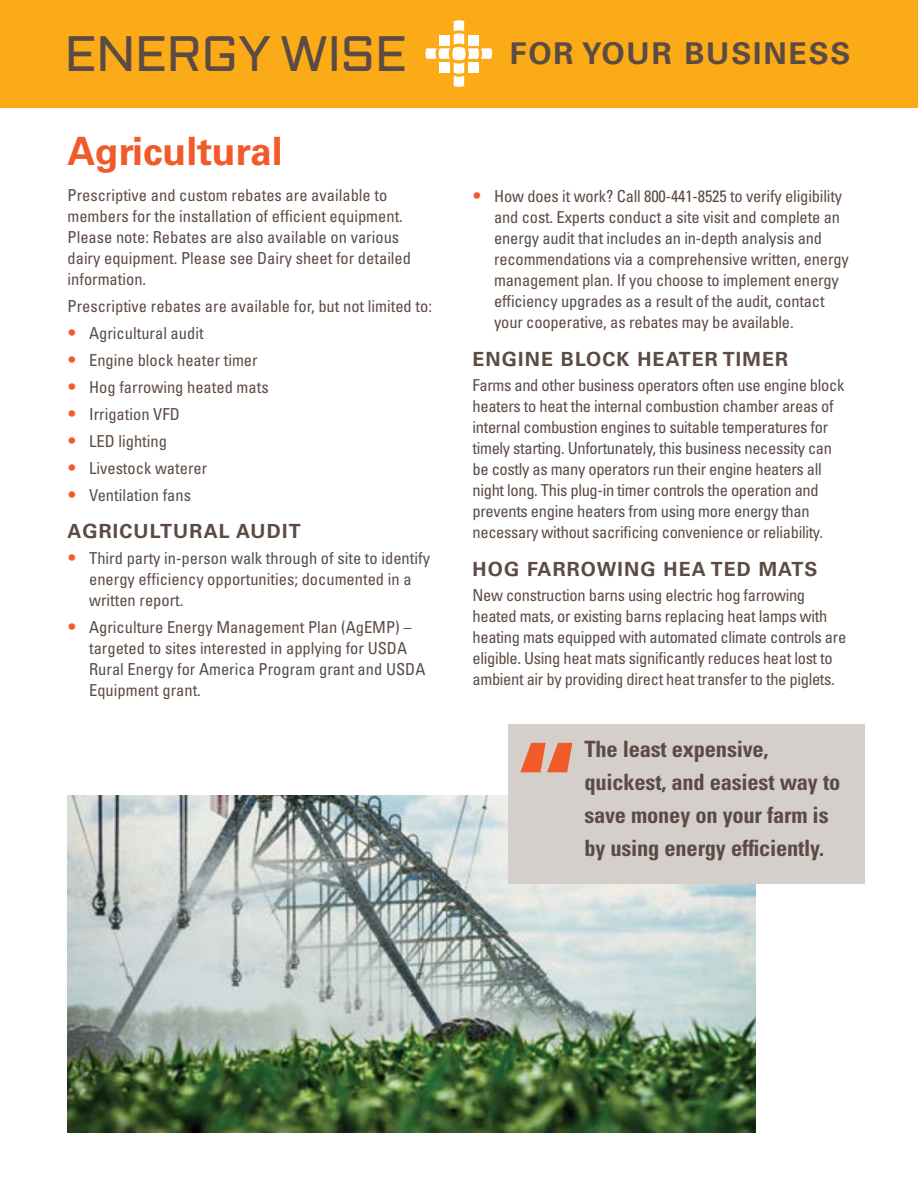
<style>
.page{position:relative;width:918px;height:1188px;background:#fff}
.page>*{position:absolute;margin:0;border:0;box-sizing:border-box;transform-origin:0 0}
.t1{font:700 condensed 150px "Univers LT Std";color:#f15a29}
.t2{font:49.5px "Aldrich";letter-spacing:-.02em;color:#5c4b44}
.t3{font:700 39px "Univers LT Std";color:#f15a29}
.t4{font:700 30px "Univers LT Std";letter-spacing:.06em;color:#5c4b44}
.t5{font:700 condensed 22.5px/33px "Univers LT Std";letter-spacing:-.01em;color:#5c4b44}
.t6{font:700 19.5px "Univers LT Std";letter-spacing:.06em;color:#5c4b44}
.t7{font:condensed 16.5px/21px "Univers LT Std";letter-spacing:-.01em;color:#5c4b44}
.s1{font-weight:900;font-stretch:normal;font-size:18px;color:#f15a29}
</style>
<div class="page">
<img style="left:68px;top:795px;width:688px;height:337px">
<div style="left:508px;top:724px;width:356px;height:160px;background:#d5cfcc"></div>
<div style="left:0;top:0;width:918px;height:108px;background:#fbab18"></div>
<svg style="left:425px;top:20px;width:67px;height:67px"></svg>
<h2 class="t2" style="left:64px;top:20px;width:345px">ENERGY WISE</h2>
<h3 class="t4" style="left:510px;top:36px;width:342px">FOR YOUR BUSINESS</h3>
<h3 class="t3" style="left:68px;top:128px;width:217px">Agricultural</h3>
<p class="t7" style="left:68px;top:184px;width:345px">Prescriptive and custom rebates are available to members for the installation of efficient equipment.<br>Please note: Rebates are also available on various dairy equipment. Please see Dairy sheet for detailed information.</p>
<p class="t7" style="left:68px;top:295px;width:366px">Prescriptive rebates are available for, but not limited to:</p>
<p class="t7" style="left:68px;top:322px;width:138px"><span class="s1">•</span> Agricultural audit</p>
<p class="t7" style="left:68px;top:349px;width:192px"><span class="s1">•</span> Engine block heater timer</p>
<p class="t7" style="left:68px;top:376px;width:203px"><span class="s1">•</span> Hog farrowing heated mats</p>
<p class="t7" style="left:68px;top:403px;width:114px"><span class="s1">•</span> Irrigation VFD</p>
<p class="t7" style="left:68px;top:430px;width:101px"><span class="s1">•</span> LED lighting</p>
<p class="t7" style="left:68px;top:457px;width:141px"><span class="s1">•</span> Livestock waterer</p>
<p class="t7" style="left:68px;top:484px;width:125px"><span class="s1">•</span> Ventilation fans</p>
<p class="t6" style="left:68px;top:520px;width:235px">AGRICULTURAL AUDIT</p>
<p class="t7" style="left:89px;top:547px;width:342px;text-indent:-22px"><span class="s1">•</span> Third party in-person walk through of site to identify energy efficiency opportunities; documented in a written report.</p>
<p class="t7" style="left:89px;top:616px;width:338px;text-indent:-22px"><span class="s1">•</span> Agriculture Energy Management Plan (AgEMP) – targeted to sites interested in applying for USDA Rural Energy for America Program grant and USDA Equipment grant.</p>
<p class="t7" style="left:494px;top:185px;width:356px;text-indent:-22px"><span class="s1">•</span> How does it work? Call 800-441-8525 to verify eligibility and cost. Experts conduct a site visit and complete an energy audit that includes an in-depth analysis and recommendations via a comprehensive written, energy management plan. If you choose to implement energy efficiency upgrades as a result of the audit, contact your cooperative, as rebates may be available.</p>
<p class="t6" style="left:472px;top:347px;width:317px">ENGINE BLOCK HEATER TIMER</p>
<p class="t7" style="left:472px;top:374px;width:373px">Farms and other business operators often use engine block heaters to heat the internal combustion chamber areas of internal combustion engines to suitable temperatures for timely starting. Unfortunately, this business necessity can be costly as many operators run their engine heaters all night long. This plug-in timer controls the operation and prevents engine heaters from using more energy than necessary without sacrificing convenience or reliability.</p>
<p class="t6" style="left:472px;top:557px;width:346px">HOG FARROWING HEA TED MATS</p>
<p class="t7" style="left:472px;top:584px;width:375px">New construction barns using electric hog farrowing heated mats, or existing barns replacing heat lamps with heating mats equipped with automated climate controls are eligible. Using heat mats significantly reduces heat lost to ambient air by providing direct heat transfer to the piglets.</p>
<h1 class="t1" style="left:513px;top:706px;width:68px">“</h1>
<h3 class="t5" style="left:584px;top:733px;width:257px">The least expensive, quickest, and easiest way to save money on your farm is</h3>
<h3 class="t5" style="left:584px;top:832px;width:241px">by using energy efficiently.</h3>
</div>
